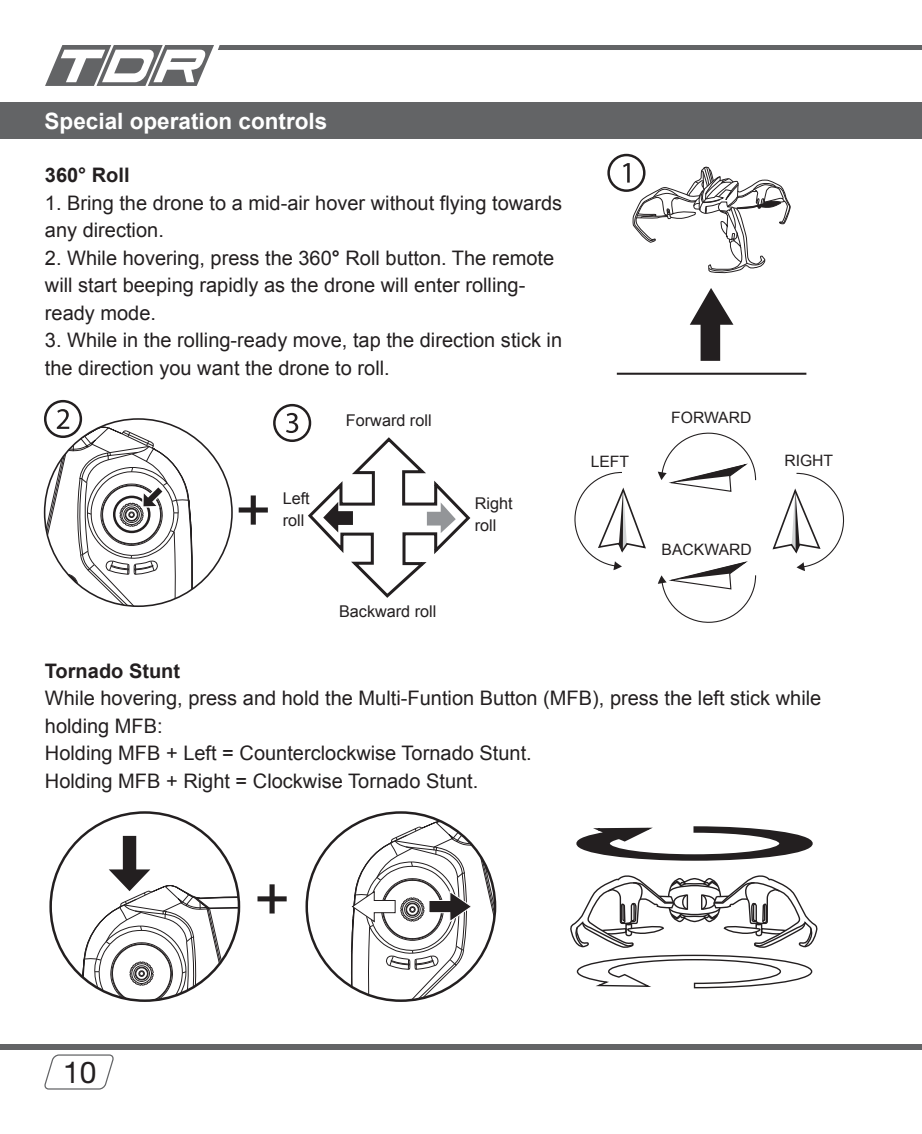
<style>
.page{position:relative;width:922px;height:1134px;background:#fff}
.page>*{position:absolute;margin:0;border:0;box-sizing:border-box;transform-origin:0 0}
.t1{font:61.75px "Arial";color:#231f20}
.t2{font:30px "Helvetica Neue LT Std";color:#231f20}
.t3{font:700 22.5px "Arial";color:#fff}
.t4{font:20px/27.5px "Arial";color:#231f20}
.t5{font:700 20px "Arial";color:#231f20}
.t6{font:16.25px/22.2px "Arial";color:#231f20}
.t7{font:15.75px "Arial";color:#231f20}
.s1{font-weight:700}
</style>
<div class="page">
<div style="left:0;top:1045px;width:921px;height:5px;background:#636466"></div>
<svg style="left:44px;top:1054px;width:70px;height:36px"></svg>
<svg style="left:45px;top:45px;width:876px;height:41px"></svg>
<div style="left:0;top:102px;width:921px;height:37px;background:#636466"></div>
<svg style="left:306px;top:435px;width:165px;height:163px"></svg>
<hr style="left:616px;top:373px;width:190px;height:2px;background:#231f20">
<svg style="left:689px;top:288px;width:44px;height:73px"></svg>
<svg style="left:574px;top:472px;width:72px;height:98px"></svg>
<svg style="left:772px;top:473px;width:72px;height:98px"></svg>
<svg style="left:657px;top:432px;width:99px;height:60px"></svg>
<svg style="left:657px;top:561px;width:99px;height:62px"></svg>
<svg style="left:80px;top:832px;width:159px;height:170px"></svg>
<svg style="left:350px;top:820px;width:146px;height:181px"></svg>
<svg style="left:576px;top:826px;width:237px;height:35px"></svg>
<svg style="left:570px;top:875px;width:247px;height:114px"></svg>
<div style="left:44px;top:400px;width:38px;height:38px;border:2px solid #231f20;border-radius:50%"></div>
<svg style="left:45px;top:409px;width:148px;height:197px"></svg>
<div style="left:273px;top:404px;width:38px;height:38px;border:2px solid #231f20;border-radius:50%"></div>
<svg style="left:286px;top:413px;width:12px;height:20px"></svg>
<div style="left:607px;top:154px;width:38px;height:38px;border:2px solid #231f20;border-radius:50%"></div>
<svg style="left:623px;top:163px;width:167px;height:111px"></svg>
<p class="t3" style="left:45px;top:106px;width:284px">Special operation controls</p>
<p class="t5" style="left:45px;top:162px;width:86px">360° Roll</p>
<p class="t4" style="left:45px;top:189px;width:518px">1. Bring the drone to a mid-air hover without flying towards any direction.</p>
<p class="t4" style="left:45px;top:244px;width:510px">2. While hovering, press the 360<span class="s1">°</span> Roll button. The remote will start beeping rapidly as the drone will enter rolling&shy;ready mode.</p>
<p class="t4" style="left:45px;top:327px;width:518px">3. While in the rolling-ready move, tap the direction stick in the direction you want the drone to roll.</p>
<p class="t6" style="left:346px;top:409px;width:87px">Forward roll</p>
<h1 class="t1" style="left:235px;top:470px;width:37px">+</h1>
<p class="t6" style="left:282px;top:487px;width:29px">Left roll</p>
<p class="t6" style="left:474px;top:492px;width:39px">Right roll</p>
<p class="t6" style="left:339px;top:601px;width:99px">Backward roll</p>
<p class="t7" style="left:671px;top:407px;width:82px">FORWARD</p>
<p class="t7" style="left:590px;top:451px;width:40px">LEFT</p>
<p class="t7" style="left:784px;top:450px;width:50px">RIGHT</p>
<p class="t7" style="left:661px;top:539px;width:92px">BACKWARD</p>
<p class="t5" style="left:45px;top:657px;width:137px">Tornado Stunt</p>
<p class="t4" style="left:45px;top:685px;width:777px">While hovering, press and hold the Multi-Funtion Button (MFB), press the left stick while holding MFB:<br>Holding MFB + Left = Counterclockwise Tornado Stunt.<br>Holding MFB + Right = Clockwise Tornado Stunt.</p>
<h2 class="t2" style="left:63px;top:1054px;width:35px">10</h2>
<h1 class="t1" style="left:254px;top:858px;width:37px">+</h1>
</div>
